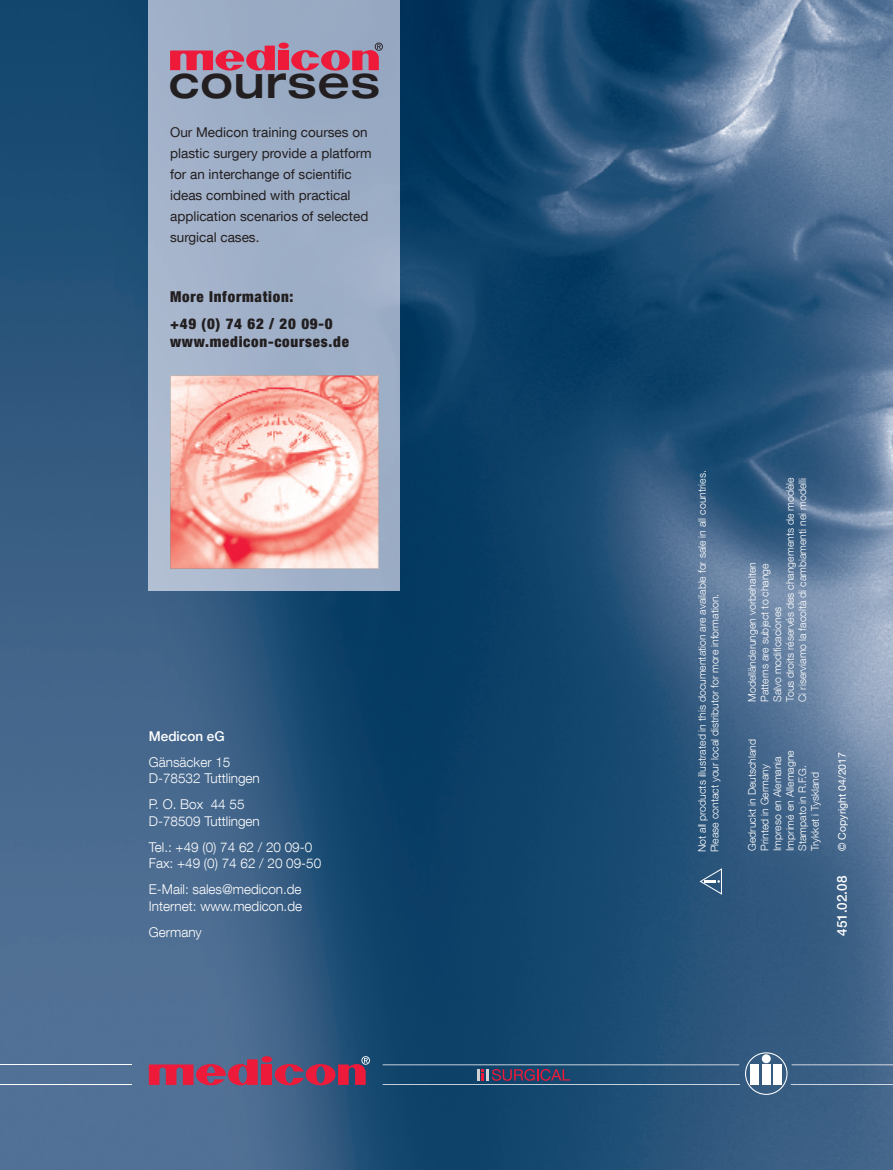
<style>
.page{position:relative;width:893px;height:1170px;background:#fff}
.page>*{position:absolute;margin:0;border:0;box-sizing:border-box;transform-origin:0 0}
.t1{font:500 expanded 45px "Helvetica Neue LT Com";letter-spacing:.02em;color:#231f20}
.t2{font:900 condensed 15px/27px "Helvetica Neue LT Com";letter-spacing:.05em;color:#231f20}
.t3{font:13.5px/21px "Helvetica Neue LT Com";color:#231f20}
.t4{font:300 13.5px/16.2px "Helvetica Neue LT Com";color:#fff}
.t5{font:500 13.5px "Helvetica Neue LT Com";color:#fff}
.t6{font:300 10.5px/12.6px "Helvetica Neue LT Com";color:#fff}
.t7{font:10.5px "Helvetica Neue LT Com";color:#fff}
</style>
<div class="page">
<img style="left:0;top:0;width:893px;height:1169px">
<hr style="left:0;top:1064px;width:132px;height:1px;background:#fff">
<hr style="left:0;top:1084px;width:132px;height:1px;background:#fff">
<div style="left:261px;top:1064px;width:11px;height:20px;background:#ed1a3a"></div>
<div style="left:261px;top:1056px;width:11px;height:6px;background:#ed1a3a;border-radius:50%"></div>
<svg style="left:275px;top:1056px;width:95px;height:29px;background:#814164"></svg>
<svg style="left:149px;top:1059px;width:109px;height:26px;background:#a64062"></svg>
<svg style="left:383px;top:1052px;width:510px;height:42px;background:#30577b"></svg>
<div style="left:750px;top:1064px;width:9px;height:20px;background:#fff"></div>
<div style="left:762px;top:1064px;width:8px;height:20px;background:#fff"></div>
<div style="left:774px;top:1064px;width:8px;height:20px;background:#fff"></div>
<div style="left:762px;top:1054px;width:9px;height:9px;background:#fff;border-radius:50%"></div>
<svg style="left:699px;top:868px;width:23px;height:26px"></svg>
<img style="left:149px;top:0;width:251px;height:590px">
<svg style="left:170px;top:375px;width:208px;height:194px;background:#f7bbb1"></svg>
<div style="left:279px;top:51px;width:10px;height:19px;background:#ed1a3a"></div>
<div style="left:279px;top:43px;width:10px;height:6px;background:#ed1a3a;border-radius:50%"></div>
<svg style="left:291px;top:43px;width:92px;height:28px;background:#b96c88"></svg>
<svg style="left:170px;top:46px;width:105px;height:25px;background:#c85b78"></svg>
<h1 class="t1" style="left:169px;top:53px;width:213px">courses</h1>
<p class="t3" style="left:170px;top:122px;width:203px">Our Medicon training courses on plastic surgery provide a platform for an interchange of scientific ideas combined with practical application scenarios of selected surgical cases.</p>
<h2 class="t2" style="left:170px;top:283px;width:164px">More Information:<br>+49 (0) 74 62 / 20 09-0</h2>
<h2 class="t2" style="left:170px;top:328px;width:180px">www.medicon-courses.de</h2>
<p class="t5" style="left:149px;top:727px;width:77px">Medicon eG</p>
<p class="t4" style="left:149px;top:753px;width:113px">Gänsäcker 15<br>D-78532 Tuttlingen</p>
<p class="t4" style="left:149px;top:796px;width:113px">P. O. Box 44 55<br>D-78509 Tuttlingen</p>
<p class="t4" style="left:149px;top:838px;width:174px">Tel.: +49 (0) 74 62 / 20 09-0<br>Fax: +49 (0) 74 62 / 20 09-50</p>
<p class="t4" style="left:149px;top:881px;width:155px">E-Mail: sales@medicon.de<br>Internet: www.medicon.de</p>
<p class="t4" style="left:149px;top:923px;width:55px">Germany</p>
<p class="t6" style="left:695px;top:852px;width:383px;rotate:-90deg">Not all products illustrated in this documentation are available for sale in all countries.<br>Please contact your local distributor for more information.</p>
<p class="t6" style="left:746px;top:702px;width:226px;rotate:-90deg">Modelländerungen vorbehalten<br>Patterns are subject to change<br>Salvo modificaciones<br>Tous droits réservés des changements de modèle Ci riserviamo la facoltà di cambiamenti nei modelli</p>
<p class="t6" style="left:746px;top:850px;width:114px;rotate:-90deg">Gedruckt in Deutschland<br>Printed in Germany<br>Impreso en Alemania<br>Imprimé en Allemagne<br>Stampato in R.F.G.<br>Trykket i Tyskland</p>
<p class="t7" style="left:835px;top:850px;width:100px;rotate:-90deg">© Copyright 04/2017</p>
<p class="t5" style="left:834px;top:935px;width:62px;rotate:-90deg">451.02.08</p>
</div>
